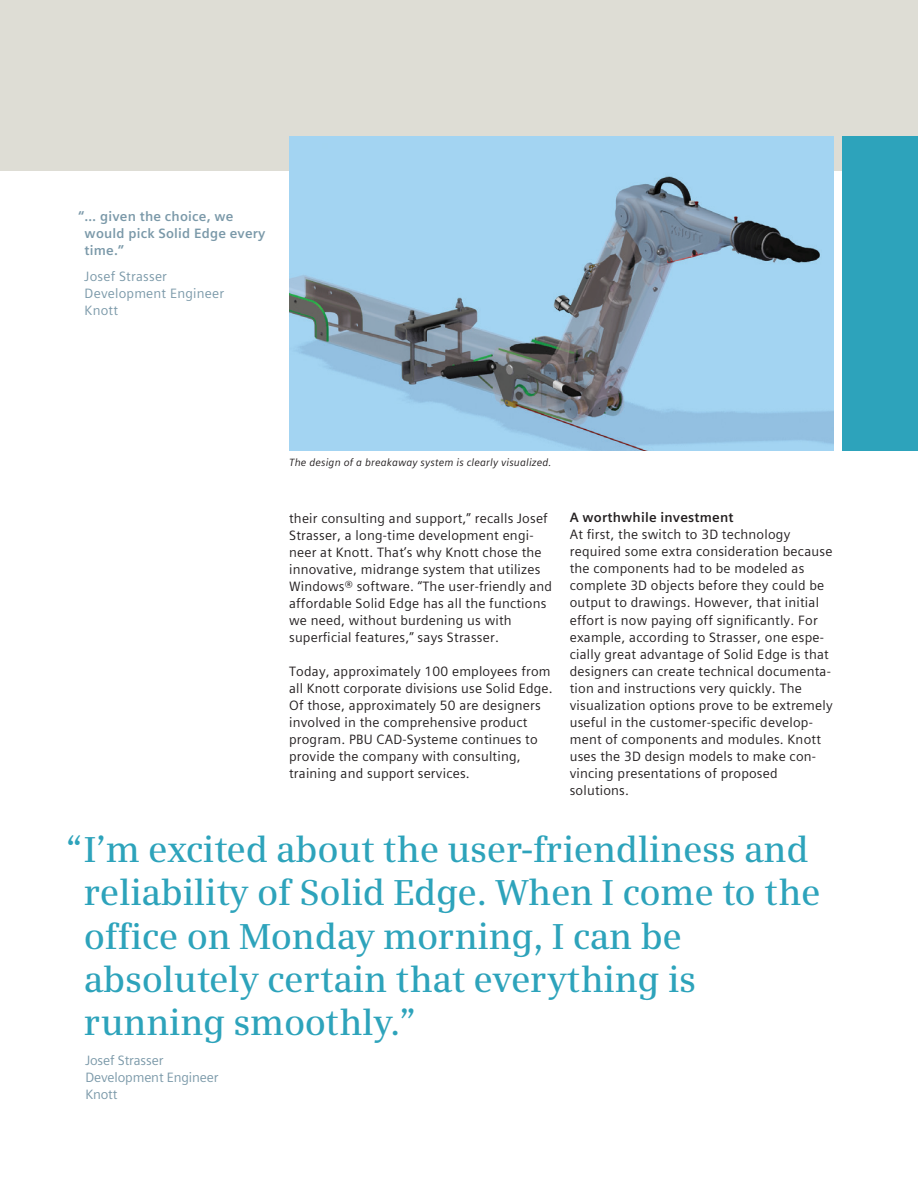
<style>
.page{position:relative;width:918px;height:1188px;background:#fff}
.page>*{position:absolute;margin:0;border:0;box-sizing:border-box;transform-origin:0 0}
.t1{font:600 36px/43.2px "Siemens Serif";letter-spacing:-.01em;color:#2da3bb}
.t2{font:13.5px/17px "Siemens Sans Global";letter-spacing:.015em;color:#231f20}
.t3{font:13.5px/17px "Siemens Sans Global";letter-spacing:.005em;color:#7b99a9}
.t4{font:700 13.5px/17px "Siemens Sans Global";letter-spacing:.015em;color:#7b99a9}
.t5{font:700 13.5px "Siemens Sans Global";letter-spacing:.015em;color:#231f20}
.t6{font:italic 10.5px "Siemens Sans Global";letter-spacing:.015em;color:#231f20}
</style>
<div class="page">
<div style="left:0;top:0;width:918px;height:170px;background:#deddd5"></div>
<div style="left:842px;top:136px;width:76px;height:315px;background:#2da3bb"></div>
<img style="left:289px;top:136px;width:544px;height:315px">
<p class="t4" style="left:85px;top:208px;width:182px;text-indent:-6px">“… given the choice, we would pick Solid Edge every time.”</p>
<p class="t3" style="left:85px;top:268px;width:141px">Josef Strasser<br>Development Engineer<br>Knott</p>
<p class="t6" style="left:289px;top:455px;width:264px">The design of a breakaway system is clearly visualized.</p>
<p class="t2" style="left:289px;top:510px;width:265px">their consulting and support,” recalls Josef Strasser, a long-time development engi&shy;neer at Knott. That’s why Knott chose the innovative, midrange system that utilizes Windows® software. “The user-friendly and affordable Solid Edge has all the functions we need, without burdening us with superficial features,” says Strasser.</p>
<p class="t2" style="left:289px;top:663px;width:265px">Today, approximately 100 employees from all Knott corporate divisions use Solid Edge.<br>Of those, approximately 50 are designers involved in the comprehensive product program. PBU CAD-Systeme continues to provide the company with consulting, training and support services.</p>
<p class="t5" style="left:570px;top:507px;width:165px">A worthwhile investment</p>
<p class="t2" style="left:570px;top:526px;width:264px">At first, the switch to 3D technology required some extra consideration because the components had to be modeled as complete 3D objects before they could be output to drawings. However, that initial effort is now paying off significantly. For example, according to Strasser, one espe&shy;cially great advantage of Solid Edge is that designers can create technical documenta&shy;tion and instructions very quickly. The visualization options prove to be extremely useful in the customer-specific develop&shy;ment of components and modules. Knott uses the 3D design models to make con&shy;vincing presentations of proposed solutions.</p>
<h1 class="t1" style="left:84px;top:828px;width:738px;text-indent:-18px">“I’m excited about the user-friendliness and reliability of Solid Edge. When I come to the office on Monday morning, I can be absolutely certain that everything is running smoothly.”</h1>
<p class="t3" style="left:85px;top:1052px;width:135px">Josef Strasser<br>Development Engineer<br>Knott</p>
</div>
